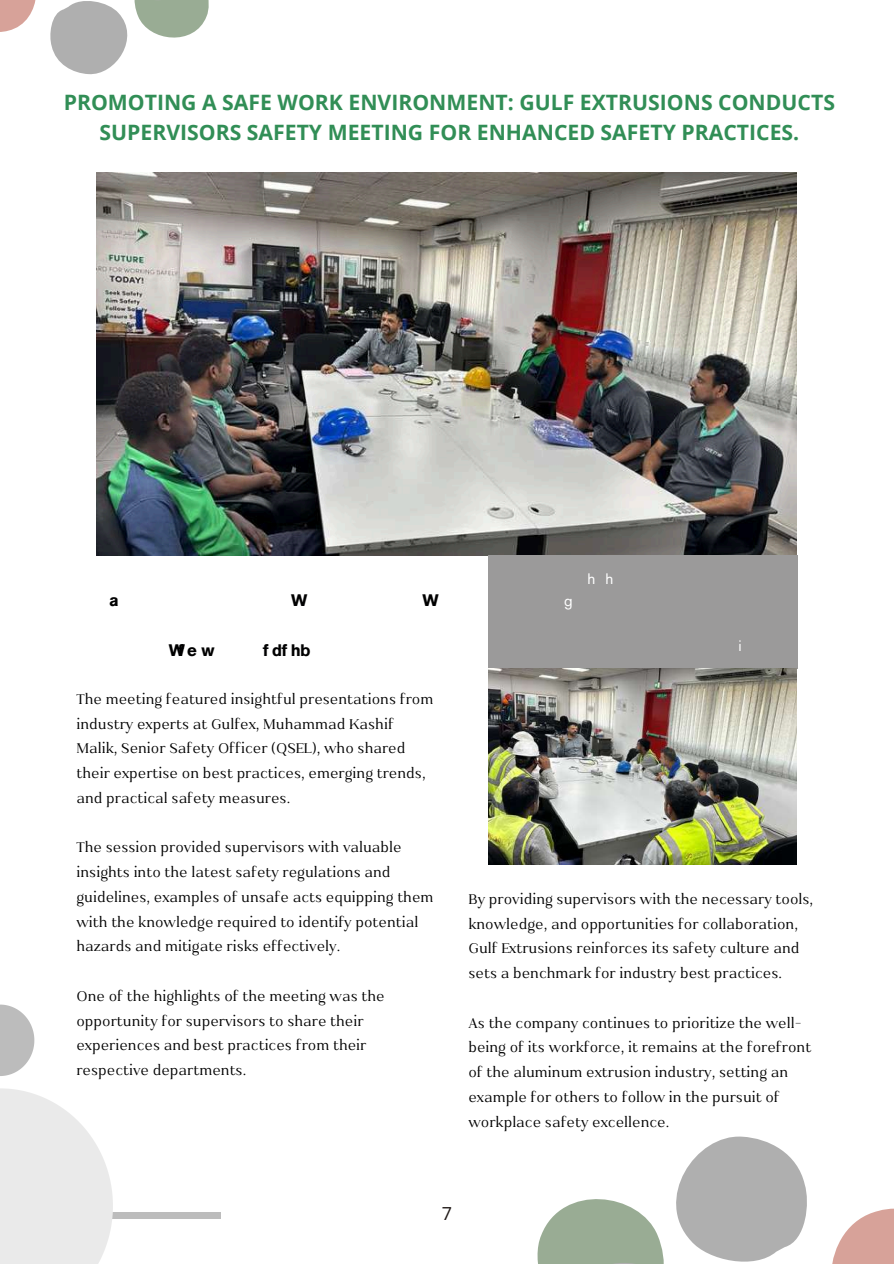
<style>
.page{position:relative;width:894px;height:1264px;background:#fff}
.page>*{position:absolute;margin:0;border:0;box-sizing:border-box;transform-origin:0 0}
.t1{font:700 21.15px/29.2px "Open Sans";color:#318e56;text-align:center}
.t2{font:18px "Open Sans";color:#201917}
.t3{font:16.65px/24.8px "Kulachat Serif";color:#000001}
.t4{font:700 16.65px "Akzidenz Grotesk Pro";color:#000001}
.t5{font:15.15px "Akzidenz Grotesk Pro";color:#fff}
</style>
<div class="page">
<img style="left:96px;top:173px;width:700px;height:382px">
<div style="left:488px;top:555px;width:309px;height:113px;background:#9b9a9a"></div>
<img style="left:488px;top:668px;width:308px;height:196px">
<div style="left:0;top:1212px;width:220px;height:6px;background:#bcbcbc"></div>
<svg style="left:0;top:1088px;width:113px;height:175px"></svg>
<svg style="left:0;top:1004px;width:34px;height:72px"></svg>
<svg style="left:832px;top:1208px;width:61px;height:55px"></svg>
<svg style="left:537px;top:1136px;width:270px;height:127px"></svg>
<svg style="left:0;top:0;width:36px;height:32px"></svg>
<svg style="left:50px;top:0;width:158px;height:75px"></svg>
<p class="t1" style="left:64px;top:87px;width:772px">PROMOTING A SAFE WORK ENVIRONMENT: GULF EXTRUSIONS CONDUCTS<br>SUPERVISORS SAFETY MEETING FOR ENHANCED SAFETY PRACTICES.</p>
<p class="t4" style="left:109px;top:593px;width:8px">-</p>
<p class="t4" style="left:291px;top:593px;width:18px">,</p>
<p class="t4" style="left:422px;top:593px;width:18px">,</p>
<p class="t4" style="left:169px;top:643px;width:46px">,21 A</p>
<p class="t4" style="left:263px;top:643px;width:43px">2024.</p>
<p class="t3" style="left:76px;top:685px;width:358px">The meeting featured insightful presentations from industry experts at Gulfex, Muhammad Kashif Malik, Senior Safety Officer (QSEL), who shared their expertise on best practices, emerging trends, and practical safety measures.</p>
<p class="t3" style="left:76px;top:834px;width:358px">The session provided supervisors with valuable insights into the latest safety regulations and guidelines, examples of unsafe acts equipping them with the knowledge required to identify potential hazards and mitigate risks effectively.</p>
<p class="t3" style="left:76px;top:982px;width:310px">One of the highlights of the meeting was the opportunity for supervisors to share their experiences and best practices from their respective departments.</p>
<p class="t5" style="left:564px;top:595px;width:5px">,</p>
<p class="t5" style="left:587px;top:572px;width:25px">- -</p>
<p class="t5" style="left:738px;top:640px;width:5px">.</p>
<p class="t3" style="left:468px;top:885px;width:346px">By providing supervisors with the necessary tools, knowledge, and opportunities for collaboration, Gulf Extrusions reinforces its safety culture and sets a benchmark for industry best practices.</p>
<p class="t3" style="left:468px;top:1009px;width:344px">As the company continues to prioritize the well&shy;being of its workforce, it remains at the forefront of the aluminum extrusion industry, setting an example for others to follow in the pursuit of workplace safety excellence.</p>
<p class="t2" style="left:441px;top:1200px;width:12px">7</p>
</div>
